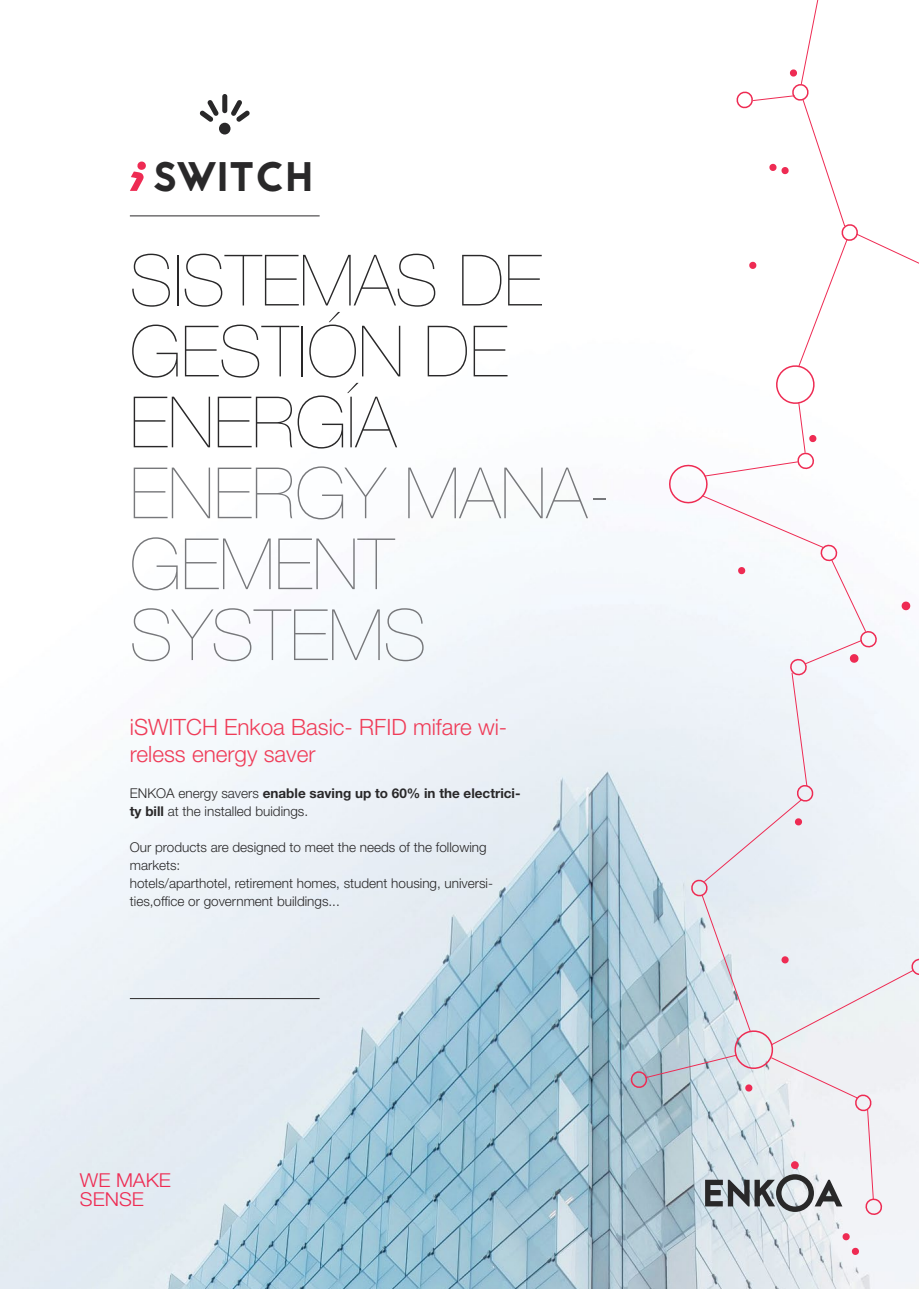
<style>
.page{position:relative;width:919px;height:1289px;background:#fff}
.page>*{position:absolute;margin:0;border:0;box-sizing:border-box;transform-origin:0 0}
.t1{font:200 70.95px/70.9px "Helvetica Neue LT Std";color:#292829}
.t2{font:200 70.95px/70.9px "Helvetica Neue LT Std";color:#77787b}
.t3{font:41.25px "Jaapokkisubtract";letter-spacing:.01em;color:#292829}
.t4{font:300 22.5px/27px "Helvetica Neue LT Std";color:#ef3c58}
.t5{font:300 19.2px/19.2px "Helvetica Neue";color:#ee2b53;scale:1.06 1}
.t6{font:300 13.5px/18px "Helvetica Neue LT Std";color:#292829}
.s1{font-weight:700}
</style>
<div class="page">
<img style="left:0;top:94px;width:918px;height:1194px">
<svg style="left:199px;top:100px;width:19px;height:22px"></svg>
<svg style="left:231px;top:100px;width:19px;height:22px"></svg>
<div style="left:222px;top:94px;width:5px;height:19px;background:#292829;border-radius:3px"></div>
<div style="left:219px;top:123px;width:11px;height:11px;background:#292829;border-radius:50%"></div>
<svg style="left:130px;top:161px;width:16px;height:30px"></svg>
<hr style="left:130px;top:215px;width:189px;height:1px;background:#292829">
<hr style="left:130px;top:998px;width:189px;height:1px;background:#292829">
<svg style="left:842px;top:1232px;width:8px;height:8px"></svg>
<svg style="left:851px;top:1247px;width:8px;height:8px"></svg>
<svg style="left:630px;top:0;width:288px;height:1217px"></svg>
<h2 class="t3" style="left:152px;top:148px;width:162px">SWITCH</h2>
<h1 class="t1" style="left:130px;top:244px;width:414px">SISTEMAS DE<br>GESTIÓN DE<br>ENERGÍA</h1>
<h1 class="t2" style="left:130px;top:457px;width:482px">ENERGY MANA-<br>GEMENT<br>SYSTEMS</h1>
<h3 class="t4" style="left:130px;top:713px;width:379px">iSWITCH Enkoa Basic- RFID mifare wi&shy;reless energy saver</h3>
<p class="t6" style="left:130px;top:784px;width:392px">ENKOA energy savers <span class="s1">enable saving up to 60% in the electrici&shy;ty bill</span> at the installed buidings.</p>
<p class="t6" style="left:130px;top:838px;width:365px">Our products are designed to meet the needs of the following markets:<br>hotels/aparthotel, retirement homes, student housing, universi&shy;ties,office or government buildings...</p>
<h3 class="t5" style="left:80px;top:1169px;width:87px">WE MAKE<br>SENSE</h3>
</div>
